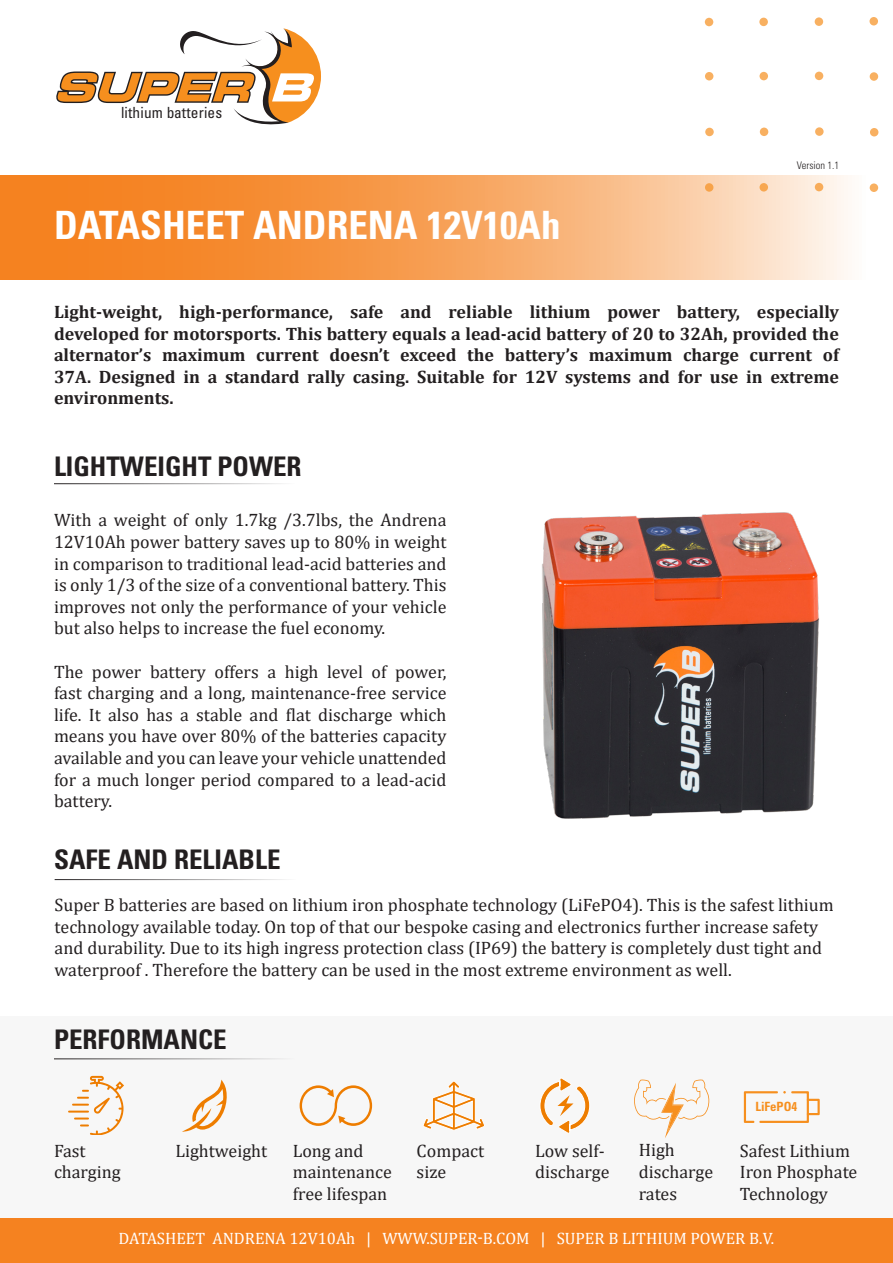
<style>
.page{position:relative;width:893px;height:1263px;background:#fff}
.page>*{position:absolute;margin:0;border:0;box-sizing:border-box;transform-origin:0 0}
.t1{font:700 condensed 39px "Univers LT Std";color:#fff}
.t2{font:700 condensed 27px "Univers LT Std";color:#231f20}
.Cambria_12_std__alig{font:18px/21.6px "Cambria";color:#231f20}
.t3{font:700 18px/21.6px "Cambria";color:#231f20;text-align:justify}
.t4{font:16.5px "Cambria";color:#fff}
.t5{font:condensed 15.45px "Univers LT Std";letter-spacing:.01em;color:#231f20}
.t6{font:700 condensed 12.75px "Univers LT Std";color:#f68f1e}
.Text{font:300 condensed 10.5px "Univers LT Std";color:#231f20}
</style>
<div class="page">
<div style="left:0;top:1016px;width:893px;height:231px;background:#f7f7f7"></div>
<svg style="left:0;top:175px;width:879px;height:105px;background:#f7ab69"></svg>
<hr style="left:68px;top:1110px;width:21px;height:2px;background:#ee7d00">
<svg style="left:72px;top:1076px;width:52px;height:58px"></svg>
<svg style="left:182px;top:1079px;width:45px;height:53px"></svg>
<svg style="left:300px;top:1085px;width:72px;height:41px"></svg>
<svg style="left:423px;top:1081px;width:61px;height:49px"></svg>
<svg style="left:744px;top:1091px;width:76px;height:32px"></svg>
<svg style="left:540px;top:1078px;width:50px;height:55px"></svg>
<hr style="left:54px;top:483px;width:242px;height:1px;background:#231f20">
<hr style="left:54px;top:1058px;width:242px;height:1px;background:#231f20">
<hr style="left:55px;top:879px;width:241px;height:1px;background:#231f20">
<div style="left:0;top:1218px;width:893px;height:45px;background:#f58220"></div>
<svg style="left:56px;top:28px;width:265px;height:97px"></svg>
<div style="left:705px;top:18px;width:8px;height:8px;background:#f8b061;border-radius:50%"></div>
<div style="left:705px;top:72px;width:8px;height:8px;background:#f8b061;border-radius:50%"></div>
<svg style="left:705px;top:128px;width:9px;height:8px"></svg>
<div style="left:705px;top:183px;width:8px;height:9px;background:#f7a34a;border-radius:50%"></div>
<svg style="left:759px;top:18px;width:9px;height:8px"></svg>
<div style="left:759px;top:72px;width:9px;height:8px;background:#f8b061;border-radius:50%"></div>
<div style="left:760px;top:128px;width:8px;height:8px;background:#f8b061;border-radius:50%"></div>
<svg style="left:759px;top:183px;width:9px;height:9px"></svg>
<svg style="left:815px;top:17px;width:8px;height:9px"></svg>
<div style="left:815px;top:72px;width:8px;height:8px;background:#f8b061;border-radius:50%"></div>
<svg style="left:815px;top:127px;width:9px;height:9px"></svg>
<div style="left:815px;top:183px;width:8px;height:8px;background:#f8ac5a;border-radius:50%"></div>
<svg style="left:869px;top:17px;width:9px;height:9px"></svg>
<svg style="left:870px;top:72px;width:8px;height:9px"></svg>
<div style="left:870px;top:128px;width:8px;height:8px;background:#f8b061;border-radius:50%"></div>
<svg style="left:870px;top:183px;width:8px;height:9px"></svg>
<img style="left:542px;top:512px;width:277px;height:307px">
<svg style="left:634px;top:1079px;width:75px;height:59px"></svg>
<p class="t5" style="left:121px;top:102px;width:103px">lithium batteries</p>
<p class="t1" style="left:54px;top:201px;width:508px">DATASHEET ANDRENA 12V10Ah</p>
<p class="Text" style="left:797px;top:159px;width:44px">Version 1.1</p>
<p class="t3" style="left:54px;top:300px;width:786px">Light-weight, high-performance, safe and reliable lithium power battery, especially developed for motorsports. This battery equals a lead-acid battery of 20 to 32Ah, provided the alternator’s maximum current doesn’t exceed the battery’s maximum charge current of 37A. Designed in a standard rally casing. Suitable for 12V systems and for use in extreme environments.</p>
<p class="t2" style="left:54px;top:449px;width:249px">LIGHTWEIGHT POWER</p>
<p class="Cambria_12_std__alig" style="left:54px;top:509px;width:394px;text-align:justify">With a weight of only 1.7kg /3.7lbs, the Andrena 12V10Ah power battery saves up to 80% in weight in comparison to traditional lead-acid batteries and is only 1/3 of the size of a conventional battery. This improves not only the performance of your vehicle but also helps to increase the fuel economy.</p>
<p class="Cambria_12_std__alig" style="left:54px;top:661px;width:394px;text-align:justify">The power battery offers a high level of power, fast charging and a long, maintenance-free service life. It also has a stable and flat discharge which means you have over 80% of the batteries capacity available and you can leave your vehicle unattended for a much longer period compared to a lead-acid battery.</p>
<p class="t2" style="left:54px;top:843px;width:228px">SAFE AND RELIABLE</p>
<p class="Cambria_12_std__alig" style="left:55px;top:894px;width:781px">Super B batteries are based on lithium iron phosphate technology (LiFePO4). This is the safest lithium technology available today. On top of that our bespoke casing and electronics further increase safety and durability. Due to its high ingress protection class (IP69) the battery is completely dust tight and waterproof . Therefore the battery can be used in the most extreme environment as well.</p>
<p class="t2" style="left:54px;top:1022px;width:174px">PERFORMANCE</p>
<p class="Cambria_12_std__alig" style="left:54px;top:1140px;width:33px">Fast</p>
<p class="Cambria_12_std__alig" style="left:54px;top:1161px;width:68px">charging</p>
<p class="Cambria_12_std__alig" style="left:175px;top:1140px;width:93px">Lightweight</p>
<p class="Cambria_12_std__alig" style="left:293px;top:1140px;width:101px">Long and maintenance</p>
<p class="Cambria_12_std__alig" style="left:293px;top:1183px;width:96px">free lifespan</p>
<p class="Cambria_12_std__alig" style="left:417px;top:1140px;width:69px">Compact size</p>
<p class="Cambria_12_std__alig" style="left:535px;top:1140px;width:71px">Low self-</p>
<p class="Cambria_12_std__alig" style="left:535px;top:1161px;width:76px">discharge</p>
<p class="Cambria_12_std__alig" style="left:639px;top:1139px;width:38px">High</p>
<p class="Cambria_12_std__alig" style="left:639px;top:1161px;width:76px">discharge</p>
<p class="Cambria_12_std__alig" style="left:639px;top:1182px;width:40px">rates</p>
<p class="t6" style="left:755px;top:1099px;width:43px">LiFePO4</p>
<p class="Cambria_12_std__alig" style="left:740px;top:1140px;width:119px">Safest Lithium<br>Iron Phosphate</p>
<p class="Cambria_12_std__alig" style="left:740px;top:1183px;width:89px">Technology</p>
<p class="t4" style="left:119px;top:1228px;width:657px">DATASHEET ANDRENA 12V10Ah | WWW.SUPER-B.COM | SUPER B LITHIUM POWER B.V.</p>
</div>
